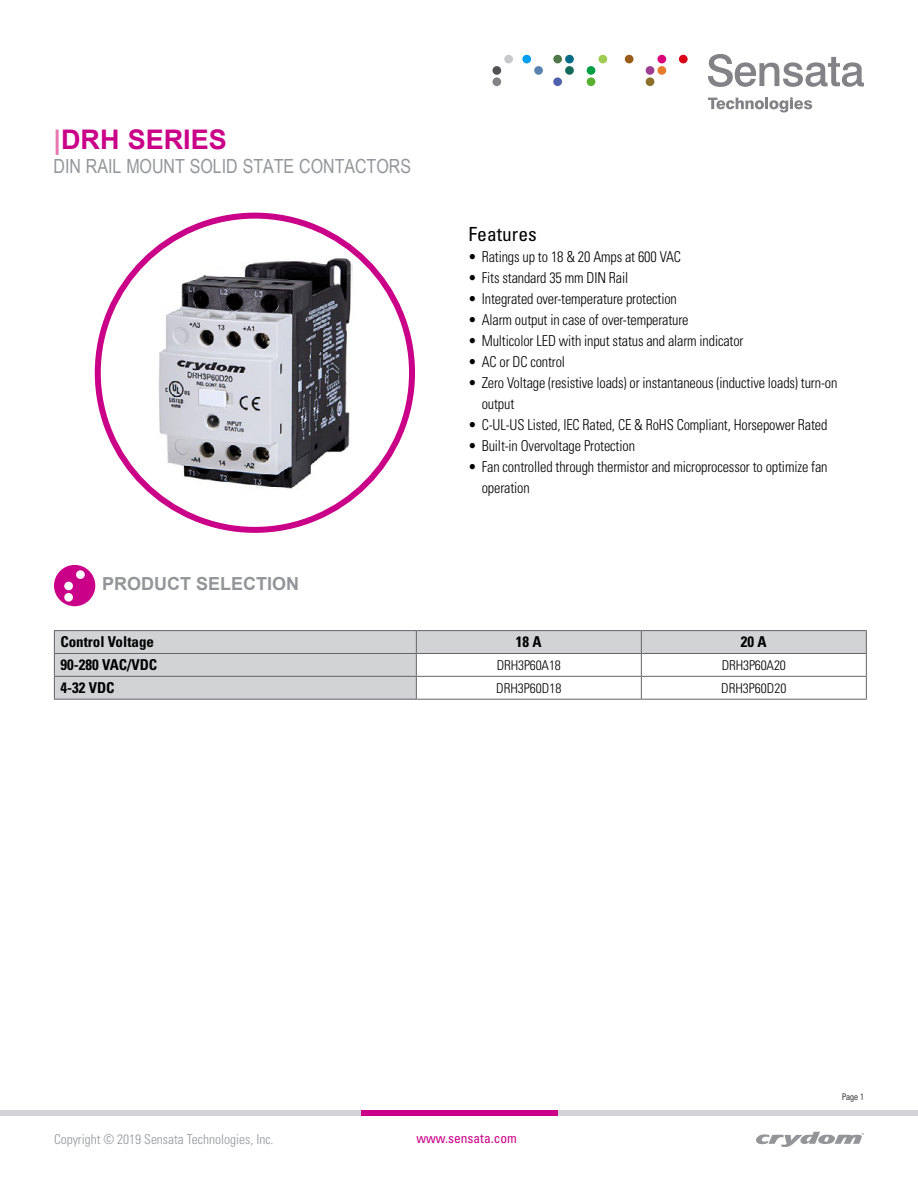
<style>
.page{position:relative;width:918px;height:1188px;background:#fff}
.page>*{position:absolute;margin:0;border:0;box-sizing:border-box;transform-origin:0 0}
.t1{font:700 27px "Arial";color:#ca0088}
.t2{font:19.5px "Arial Narrow";color:#939598}
.t3{font:condensed 19.5px "Univers LT Std";color:#000}
.t4{font:700 18px "Arial";color:#939598}
.t5{font:300 condensed 15px/21px "Univers LT Std";letter-spacing:-.01em;color:#000;scale:.95 1}
.t6{font:700 condensed 15px "Univers LT Std";color:#000}
.t7{font:300 condensed 13.5px "Univers LT Std";letter-spacing:-.005em;color:#000}
.t8{font:300 condensed 13.5px "Univers LT Std";color:#939598}
.t9{font:condensed 13.5px "Univers LT Std";color:#ca0088}
.t10{font:300 condensed 9px "Univers LT Std";color:#000}
.s1{color:#e777af}
</style>
<div class="page">
<svg style="left:708px;top:54px;width:156px;height:33px"></svg>
<svg style="left:708px;top:97px;width:104px;height:15px"></svg>
<div style="left:492px;top:77px;width:9px;height:9px;background:#828287;border-radius:50%"></div>
<div style="left:522px;top:55px;width:9px;height:8px;background:#009eed;border-radius:50%"></div>
<div style="left:534px;top:66px;width:9px;height:9px;background:#5982b0;border-radius:50%"></div>
<div style="left:553px;top:55px;width:9px;height:8px;background:#4f784a;border-radius:50%"></div>
<div style="left:565px;top:55px;width:9px;height:8px;background:#006b87;border-radius:50%"></div>
<div style="left:565px;top:66px;width:9px;height:9px;background:#146b5c;border-radius:50%"></div>
<div style="left:553px;top:77px;width:9px;height:9px;background:#4f61ad;border-radius:50%"></div>
<div style="left:598px;top:55px;width:9px;height:8px;background:#a1cc52;border-radius:50%"></div>
<div style="left:587px;top:66px;width:8px;height:9px;background:#009e45;border-radius:50%"></div>
<div style="left:587px;top:77px;width:8px;height:9px;background:#59b030;border-radius:50%"></div>
<div style="left:657px;top:55px;width:9px;height:8px;background:#d9007a;border-radius:50%"></div>
<div style="left:646px;top:66px;width:8px;height:9px;background:#9c3d91;border-radius:50%"></div>
<div style="left:657px;top:66px;width:9px;height:9px;background:#e87a2b;border-radius:50%"></div>
<div style="left:646px;top:77px;width:8px;height:9px;background:#8c7029;border-radius:50%"></div>
<div style="left:679px;top:55px;width:9px;height:8px;background:#d90017;border-radius:50%"></div>
<div style="left:504px;top:55px;width:9px;height:8px;background:#c7c9cc;border-radius:50%"></div>
<div style="left:492px;top:66px;width:9px;height:9px;background:#525254;border-radius:50%"></div>
<div style="left:625px;top:55px;width:9px;height:8px;background:#995c1a;border-radius:50%"></div>
<div style="left:0;top:1110px;width:918px;height:6px;background:#d1d3d4"></div>
<div style="left:361px;top:1110px;width:197px;height:6px;background:#ca0088"></div>
<img style="left:158px;top:258px;width:195px;height:231px">
<svg style="left:55px;top:631px;width:811px;height:68px;fill:#d1d3d4"></svg>
<svg style="left:416px;top:631px;width:1px;height:68px"></svg>
<svg style="left:641px;top:631px;width:1px;height:68px"></svg>
<hr style="left:54px;top:676px;width:362px;height:1px;background:#636466">
<hr style="left:416px;top:676px;width:225px;height:1px;background:#636466">
<hr style="left:641px;top:676px;width:226px;height:1px;background:#636466">
<hr style="left:54px;top:699px;width:362px;height:1px;background:#636466">
<hr style="left:416px;top:699px;width:225px;height:1px;background:#636466">
<hr style="left:641px;top:699px;width:226px;height:1px;background:#636466">
<hr style="left:54px;top:630px;width:362px;height:1px;background:#636466">
<svg style="left:54px;top:631px;width:1px;height:68px"></svg>
<hr style="left:416px;top:630px;width:225px;height:1px;background:#636466">
<hr style="left:641px;top:630px;width:226px;height:1px;background:#636466">
<svg style="left:866px;top:631px;width:1px;height:68px"></svg>
<hr style="left:54px;top:653px;width:362px;height:1px;background:#636466">
<hr style="left:416px;top:653px;width:225px;height:1px;background:#636466">
<hr style="left:641px;top:653px;width:226px;height:1px;background:#636466">
<div style="left:54px;top:565px;width:41px;height:41px;background:#ca0088;border-radius:50%"></div>
<div style="left:76px;top:570px;width:9px;height:9px;background:#fff;border-radius:50%"></div>
<div style="left:64px;top:582px;width:9px;height:8px;background:#fff;border-radius:50%"></div>
<div style="left:64px;top:593px;width:9px;height:9px;background:#fff;border-radius:50%"></div>
<svg style="left:756px;top:1132px;width:108px;height:15px"></svg>
<h1 class="t1" style="left:53px;top:122px;width:175px"><span class="s1">|</span>DRH SERIES</h1>
<h2 class="t2" style="left:53px;top:152px;width:359px">DIN RAIL MOUNT SOLID STATE CONTACTORS</h2>
<p class="t4" style="left:102px;top:571px;width:199px">PRODUCT SELECTION</p>
<h2 class="t3" style="left:469px;top:221px;width:70px">Features</h2>
<p class="t5" style="left:468px;top:246px;width:225px">• Ratings up to 18 &amp; 20 Amps at 600 VAC</p>
<p class="t5" style="left:468px;top:267px;width:170px">• Fits standard 35 mm DIN Rail</p>
<p class="t5" style="left:468px;top:288px;width:221px">• Integrated over-temperature protection</p>
<p class="t5" style="left:468px;top:309px;width:233px">• Alarm output in case of over-temperature</p>
<p class="t5" style="left:468px;top:330px;width:291px">• Multicolor LED with input status and alarm indicator</p>
<p class="t5" style="left:468px;top:351px;width:103px">• AC or DC control</p>
<p class="t5" style="left:482px;top:372px;width:376px;text-indent:-13px">• Zero Voltage (resistive loads) or instantaneous (inductive loads) turn-on output</p>
<p class="t5" style="left:468px;top:414px;width:379px">• C-UL-US Listed, IEC Rated, CE &amp; RoHS Compliant, Horsepower Rated</p>
<p class="t5" style="left:468px;top:435px;width:177px">• Built-in Overvoltage Protection</p>
<p class="t5" style="left:482px;top:456px;width:365px;text-indent:-13px">• Fan controlled through thermistor and microprocessor to optimize fan operation</p>
<p class="t6" style="left:60px;top:633px;width:95px">Control Voltage</p>
<p class="t6" style="left:516px;top:633px;width:27px">18 A</p>
<p class="t6" style="left:741px;top:633px;width:27px">20 A</p>
<p class="t6" style="left:60px;top:656px;width:98px">90-280 VAC/VDC</p>
<p class="t7" style="left:497px;top:657px;width:66px">DRH3P60A18</p>
<p class="t7" style="left:722px;top:657px;width:66px">DRH3P60A20</p>
<p class="t6" style="left:60px;top:679px;width:56px">4-32 VDC</p>
<p class="t7" style="left:496px;top:680px;width:67px">DRH3P60D18</p>
<p class="t7" style="left:721px;top:680px;width:67px">DRH3P60D20</p>
<p class="t8" style="left:54px;top:1131px;width:221px">Copyright © 2019 Sensata Technologies, Inc.</p>
<p class="t9" style="left:416px;top:1130px;width:102px">www.sensata.com</p>
<p class="t10" style="left:842px;top:1091px;width:23px">Page 1</p>
</div>
